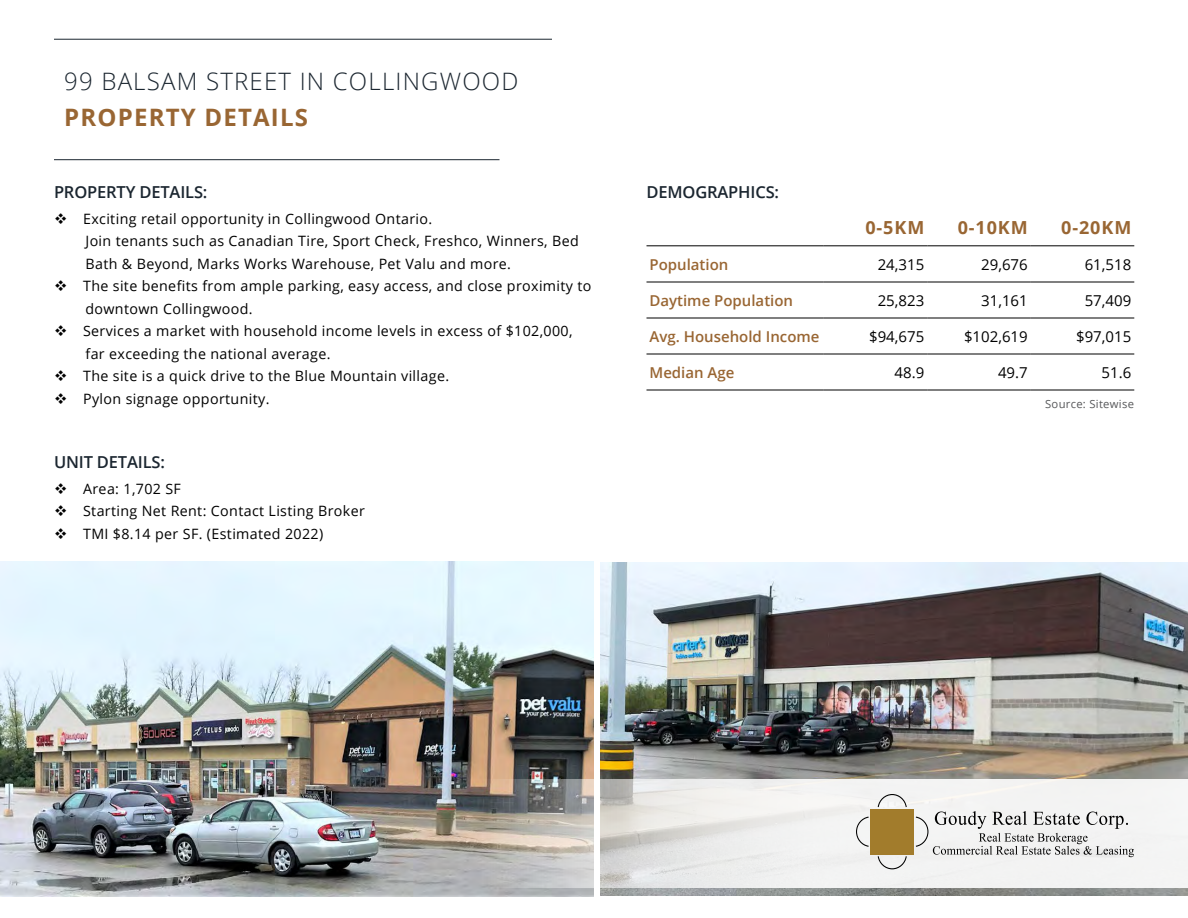
<style>
.page{position:relative;width:1188px;height:918px;background:#fff}
.page>*{position:absolute;margin:0;border:0;box-sizing:border-box;transform-origin:0 0}
.t1{font:300 24px "Open Sans";letter-spacing:.05em;color:#1b2630}
.t2{font:700 24px "Open Sans";letter-spacing:.05em;color:#963}
.t3{font:700 18px "Open Sans";letter-spacing:.05em;color:#963}
.t4{font:600 16.5px "Open Sans";letter-spacing:-.01em;color:#1b2630}
.t5{font:15px "Open Sans";color:#000}
.t6{font:600 15px "Open Sans";color:#963}
.t7{font:14.25px/22.5px "Open Sans";letter-spacing:.025em;color:#000}
.t8{font:11.25px "Open Sans";letter-spacing:.025em;color:#58595b}
</style>
<div class="page">
<img style="left:600px;top:562px;width:588px;height:334px">
<img style="left:0;top:561px;width:594px;height:335px">
<hr style="left:646px;top:246px;width:178px;height:1px;background:#000">
<hr style="left:824px;top:246px;width:103px;height:1px;background:#000">
<hr style="left:927px;top:246px;width:104px;height:1px;background:#000">
<hr style="left:1031px;top:246px;width:103px;height:1px;background:#000">
<hr style="left:646px;top:282px;width:178px;height:1px;background:#000">
<hr style="left:824px;top:282px;width:103px;height:1px;background:#000">
<hr style="left:927px;top:282px;width:104px;height:1px;background:#000">
<hr style="left:1031px;top:282px;width:103px;height:1px;background:#000">
<hr style="left:646px;top:318px;width:178px;height:1px;background:#000">
<hr style="left:824px;top:318px;width:103px;height:1px;background:#000">
<hr style="left:927px;top:318px;width:104px;height:1px;background:#000">
<hr style="left:1031px;top:318px;width:103px;height:1px;background:#000">
<hr style="left:646px;top:354px;width:178px;height:1px;background:#000">
<hr style="left:824px;top:354px;width:103px;height:1px;background:#000">
<hr style="left:927px;top:354px;width:104px;height:1px;background:#000">
<hr style="left:1031px;top:354px;width:103px;height:1px;background:#000">
<hr style="left:646px;top:390px;width:178px;height:1px;background:#000">
<hr style="left:824px;top:390px;width:103px;height:1px;background:#000">
<hr style="left:927px;top:390px;width:104px;height:1px;background:#000">
<hr style="left:1031px;top:390px;width:103px;height:1px;background:#000">
<svg style="left:479px;top:780px;width:709px;height:107px"></svg>
<hr style="left:54px;top:39px;width:498px;height:1px;background:#1b2630">
<hr style="left:54px;top:159px;width:446px;height:1px;background:#1b2630">
<svg style="left:878px;top:794px;width:29px;height:13px"></svg>
<svg style="left:856px;top:817px;width:13px;height:30px"></svg>
<svg style="left:878px;top:856px;width:29px;height:13px"></svg>
<div style="left:871px;top:809px;width:43px;height:45px;background:#a27c2c"></div>
<svg style="left:916px;top:811px;width:218px;height:46px"></svg>
<h1 class="t1" style="left:64px;top:65px;width:456px">99 BALSAM STREET IN COLLINGWOOD</h1>
<h1 class="t2" style="left:64px;top:100px;width:245px">PROPERTY DETAILS</h1>
<p class="t4" style="left:54px;top:181px;width:155px">PROPERTY DETAILS:</p>
<p class="t7" style="left:86px;top:207px;width:495px;text-indent:-32px">❖ Exciting retail opportunity in Collingwood Ontario.<br>Join tenants such as Canadian Tire, Sport Check, Freshco, Winners, Bed<br>Bath &amp; Beyond, Marks Works Warehouse, Pet Valu and more.</p>
<p class="t7" style="left:85px;top:274px;width:508px;text-indent:-31px">❖ The site benefits from ample parking, easy access, and close proximity to downtown Collingwood.</p>
<p class="t7" style="left:86px;top:319px;width:489px;text-indent:-32px">❖ Services a market with household income levels in excess of $102,000, far exceeding the national average.</p>
<p class="t7" style="left:54px;top:364px;width:397px">❖ The site is a quick drive to the Blue Mountain village.</p>
<p class="t7" style="left:54px;top:387px;width:217px">❖ Pylon signage opportunity.</p>
<p class="t4" style="left:54px;top:451px;width:112px">UNIT DETAILS:</p>
<p class="t7" style="left:54px;top:477px;width:128px">❖ Area: 1,702 SF</p>
<p class="t7" style="left:54px;top:499px;width:312px">❖ Starting Net Rent: Contact Listing Broker</p>
<p class="t7" style="left:54px;top:522px;width:271px">❖ TMI $8.14 per SF. (Estimated 2022)</p>
<p class="t4" style="left:646px;top:181px;width:134px">DEMOGRAPHICS:</p>
<p class="t3" style="left:865px;top:215px;width:60px">0-5KM</p>
<p class="t3" style="left:958px;top:215px;width:72px">0-10KM</p>
<p class="t3" style="left:1061px;top:215px;width:72px">0-20KM</p>
<p class="t6" style="left:650px;top:254px;width:80px">Population</p>
<p class="t5" style="left:878px;top:254px;width:48px">24,315</p>
<p class="t5" style="left:981px;top:254px;width:48px">29,676</p>
<p class="t5" style="left:1085px;top:254px;width:48px">61,518</p>
<p class="t6" style="left:650px;top:290px;width:145px">Daytime Population</p>
<p class="t5" style="left:878px;top:290px;width:48px">25,823</p>
<p class="t5" style="left:981px;top:290px;width:48px">31,161</p>
<p class="t5" style="left:1085px;top:290px;width:48px">57,409</p>
<p class="t6" style="left:650px;top:326px;width:171px">Avg. Household Income</p>
<p class="t5" style="left:869px;top:326px;width:57px">$94,675</p>
<p class="t5" style="left:964px;top:326px;width:65px">$102,619</p>
<p class="t5" style="left:1076px;top:326px;width:57px">$97,015</p>
<p class="t6" style="left:650px;top:362px;width:87px">Median Age</p>
<p class="t5" style="left:895px;top:362px;width:31px">48.9</p>
<p class="t5" style="left:998px;top:362px;width:31px">49.7</p>
<p class="t5" style="left:1102px;top:362px;width:31px">51.6</p>
<p class="t8" style="left:1045px;top:396px;width:90px">Source: Sitewise</p>
</div>
